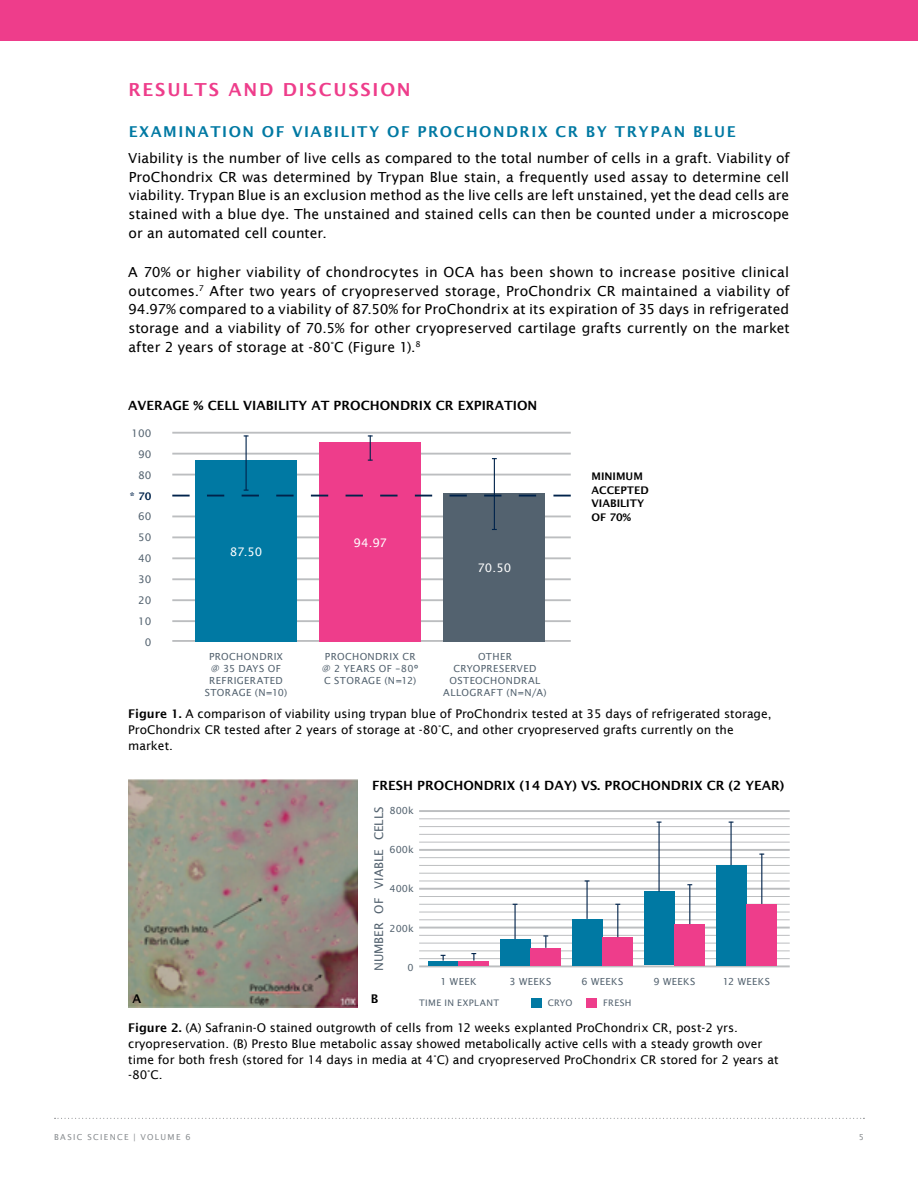
<style>
.page{position:relative;width:918px;height:1188px;background:#fff}
.page>*{position:absolute;margin:0;border:0;box-sizing:border-box;transform-origin:0 0}
.t1{font:600 18px "Lucida Sans";letter-spacing:.1em;color:#ee3d8b}
.t2{font:600 15px "Lucida Sans";letter-spacing:.1em;color:#0079a3}
.t3{font:13.8px/18.8px "Lucida Sans";color:#000;text-align:justify}
.t4{font:600 12.75px "Lucida Sans";color:#000}
.t5{font:12px/15.8px "Lucida Sans";color:#000}
.t6{font:12px "Lucida Sans";color:#53626f}
.t7{font:600 12px "Lucida Sans";color:#000}
.t8{font:11.85px "Lucida Sans";letter-spacing:-.005em;color:#fff}
.t9{font:600 10.5px/13.5px "Lucida Sans";color:#000}
.t10{font:10.5px/21px "Lucida Sans";color:#53626f;text-align:justify}
.t11{font:600 10.5px "Lucida Sans";color:#00234b}
.t12{font:9.75px/12px "Lucida Sans";letter-spacing:.04em;color:#53626f;text-align:center}
.t13{font:9px "Lucida Sans";letter-spacing:.04em;color:#53626f}
.t14{font:8.25px "Lucida Sans";letter-spacing:.16em;color:#898d90}
.s1{font-weight:600}
</style>
<div class="page">
<svg style="left:55px;top:1118px;width:809px;height:1px"></svg>
<div style="left:0;top:0;width:918px;height:41px;background:#ee3d8b"></div>
<hr style="left:172px;top:432px;width:399px;height:2px;background:#bcbec0">
<hr style="left:172px;top:453px;width:399px;height:2px;background:#bcbec0">
<hr style="left:172px;top:474px;width:399px;height:2px;background:#bcbec0">
<hr style="left:172px;top:516px;width:399px;height:1px;background:#bcbec0">
<hr style="left:172px;top:536px;width:399px;height:2px;background:#bcbec0">
<hr style="left:172px;top:557px;width:399px;height:2px;background:#bcbec0">
<hr style="left:172px;top:578px;width:399px;height:2px;background:#bcbec0">
<hr style="left:172px;top:599px;width:399px;height:2px;background:#bcbec0">
<hr style="left:172px;top:620px;width:399px;height:2px;background:#bcbec0">
<hr style="left:172px;top:640px;width:399px;height:2px;background:#bcbec0">
<div style="left:195px;top:461px;width:102px;height:181px;background:#0079a3"></div>
<div style="left:319px;top:443px;width:102px;height:199px;background:#ee3d8b"></div>
<div style="left:444px;top:493px;width:101px;height:149px;background:#53626f"></div>
<hr style="left:246px;top:436px;width:1px;height:54px;background:#00234b">
<svg style="left:172px;top:490px;width:399px;height:7px"></svg>
<svg style="left:368px;top:435px;width:5px;height:26px"></svg>
<hr style="left:494px;top:458px;width:1px;height:71px;background:#00234b">
<hr style="left:419px;top:810px;width:371px;height:2px;background:#bcbec0">
<hr style="left:419px;top:849px;width:371px;height:2px;background:#bcbec0">
<hr style="left:419px;top:888px;width:371px;height:2px;background:#bcbec0">
<hr style="left:419px;top:927px;width:371px;height:2px;background:#bcbec0">
<hr style="left:419px;top:965px;width:371px;height:2px;background:#bcbec0">
<hr style="left:419px;top:958px;width:371px;height:1px;background:#bcbec0">
<hr style="left:419px;top:919px;width:371px;height:1px;background:#bcbec0">
<hr style="left:419px;top:881px;width:371px;height:1px;background:#bcbec0">
<hr style="left:419px;top:842px;width:371px;height:1px;background:#bcbec0">
<hr style="left:419px;top:951px;width:371px;height:1px;background:#bcbec0">
<hr style="left:419px;top:912px;width:371px;height:1px;background:#bcbec0">
<hr style="left:419px;top:873px;width:371px;height:1px;background:#bcbec0">
<hr style="left:419px;top:834px;width:371px;height:1px;background:#bcbec0">
<hr style="left:419px;top:943px;width:371px;height:1px;background:#bcbec0">
<hr style="left:419px;top:904px;width:371px;height:1px;background:#bcbec0">
<hr style="left:419px;top:865px;width:371px;height:1px;background:#bcbec0">
<hr style="left:419px;top:826px;width:371px;height:1px;background:#bcbec0">
<hr style="left:419px;top:935px;width:371px;height:1px;background:#bcbec0">
<hr style="left:419px;top:896px;width:371px;height:1px;background:#bcbec0">
<hr style="left:419px;top:857px;width:371px;height:1px;background:#bcbec0">
<hr style="left:419px;top:819px;width:371px;height:1px;background:#bcbec0">
<hr style="left:428px;top:961px;width:30px;height:4px;background:#0079a3">
<hr style="left:458px;top:961px;width:31px;height:4px;background:#ee3d8b">
<div style="left:500px;top:939px;width:30px;height:26px;background:#0079a3"></div>
<div style="left:530px;top:948px;width:31px;height:17px;background:#ee3d8b"></div>
<div style="left:572px;top:919px;width:30px;height:46px;background:#0079a3"></div>
<div style="left:602px;top:937px;width:31px;height:28px;background:#ee3d8b"></div>
<div style="left:644px;top:891px;width:30px;height:74px;background:#0079a3"></div>
<div style="left:674px;top:924px;width:31px;height:41px;background:#ee3d8b"></div>
<div style="left:716px;top:865px;width:30px;height:100px;background:#0079a3"></div>
<div style="left:746px;top:904px;width:31px;height:61px;background:#ee3d8b"></div>
<div style="left:586px;top:999px;width:10px;height:9px;background:#ee3d8b"></div>
<div style="left:532px;top:999px;width:10px;height:9px;background:#0079a3"></div>
<svg style="left:471px;top:953px;width:5px;height:8px"></svg>
<hr style="left:514px;top:905px;width:2px;height:34px;background:#00234b">
<hr style="left:659px;top:822px;width:1px;height:69px;background:#00234b">
<hr style="left:731px;top:822px;width:1px;height:43px;background:#00234b">
<hr style="left:761px;top:854px;width:1px;height:50px;background:#00234b">
<hr style="left:689px;top:885px;width:1px;height:39px;background:#00234b">
<hr style="left:617px;top:905px;width:1px;height:32px;background:#00234b">
<svg style="left:543px;top:935px;width:5px;height:13px"></svg>
<svg style="left:441px;top:955px;width:4px;height:6px"></svg>
<hr style="left:587px;top:881px;width:1px;height:38px;background:#00234b">
<img style="left:128px;top:780px;width:229px;height:227px">
<h1 class="t1" style="left:128px;top:79px;width:284px">RESULTS AND DISCUSSION</h1>
<p class="t2" style="left:129px;top:124px;width:609px">EXAMINATION OF VIABILITY OF PROCHONDRIX CR BY TRYPAN BLUE</p>
<p class="t3" style="left:128px;top:149px;width:663px">Viability is the number of live cells as compared to the total number of cells in a graft. Viability of ProChondrix CR was determined by Trypan Blue stain, a frequently used assay to determine cell viability. Trypan Blue is an exclusion method as the live cells are left unstained, yet the dead cells are stained with a blue dye. The unstained and stained cells can then be counted under a microscope or an automated cell counter.</p>
<p class="t3" style="left:128px;top:263px;width:663px">A 70% or higher viability of chondrocytes in OCA has been shown to increase positive clinical outcomes.<sup>7</sup> After two years of cryopreserved storage, ProChondrix CR maintained a viability of 94.97% compared to a viability of 87.50% for ProChondrix at its expiration of 35 days in refrigerated storage and a viability of 70.5% for other cryopreserved cartilage grafts currently on the market after 2 years of storage at -80°C (Figure 1).<sup>8</sup></p>
<p class="t4" style="left:128px;top:398px;width:411px">AVERAGE % CELL VIABILITY AT PROCHONDRIX CR EXPIRATION</p>
<p class="t10" style="left:138px;top:422px;width:15px;text-indent:-7px">100<br>90<br>80</p>
<p class="t11" style="left:130px;top:490px;width:23px">* 70</p>
<p class="t10" style="left:138px;top:506px;width:15px;text-align:right">60<br>50<br>40<br>30<br>20<br>10<br>0</p>
<p class="t8" style="left:230px;top:545px;width:34px">87.50</p>
<p class="t8" style="left:353px;top:536px;width:35px">94.97</p>
<p class="t8" style="left:477px;top:561px;width:35px">70.50</p>
<p class="t12" style="left:205px;top:651px;width:84px">PROCHONDRIX @ 35 DAYS OF<br>REFRIGERATED<br>STORAGE (N=10)</p>
<p class="t12" style="left:322px;top:651px;width:97px;text-align:left">PROCHONDRIX CR @ 2 YEARS OF –80º<br>C STORAGE (N=12)</p>
<p class="t12" style="left:443px;top:651px;width:105px">OTHER<br>CRYOPRESERVED<br>OSTEOCHONDRAL<br>ALLOGRAFT (N=N/A)</p>
<p class="t9" style="left:592px;top:470px;width:59px">MINIMUM<br>ACCEPTED<br>VIABILITY<br>OF 70%</p>
<p class="t5" style="left:128px;top:706px;width:645px"><span class="s1">Figure 1.</span> A comparison of viability using trypan blue of ProChondrix tested at 35 days of refrigerated storage,<br>ProChondrix CR tested after 2 years of storage at -80°C, and other cryopreserved grafts currently on the market.</p>
<p class="t4" style="left:372px;top:778px;width:414px">FRESH PROCHONDRIX (14 DAY) VS. PROCHONDRIX CR (2 YEAR)</p>
<p class="t12" style="left:390px;top:804px;width:26px">800k</p>
<p class="t12" style="left:390px;top:844px;width:26px">600k</p>
<p class="t12" style="left:390px;top:883px;width:26px">400k</p>
<p class="t12" style="left:390px;top:922px;width:26px">200k</p>
<p class="t6" style="left:372px;top:971px;width:166px;rotate:-90deg">NUMBER OF VIABLE CELLS</p>
<p class="t12" style="left:408px;top:962px;width:8px">0</p>
<p class="t12" style="left:440px;top:975px;width:38px">1 WEEK</p>
<p class="t12" style="left:509px;top:975px;width:44px">3 WEEKS</p>
<p class="t12" style="left:581px;top:975px;width:44px">6 WEEKS</p>
<p class="t12" style="left:653px;top:975px;width:44px">9 WEEKS</p>
<p class="t12" style="left:723px;top:975px;width:49px">12 WEEKS</p>
<p class="t7" style="left:133px;top:992px;width:10px">A</p>
<p class="t7" style="left:371px;top:992px;width:9px">B</p>
<p class="t13" style="left:419px;top:998px;width:81px">TIME IN EXPLANT</p>
<p class="t13" style="left:548px;top:998px;width:26px">CRYO</p>
<p class="t13" style="left:603px;top:998px;width:30px">FRESH</p>
<p class="t5" style="left:128px;top:1020px;width:652px"><span class="s1">Figure 2.</span> (A) Safranin-O stained outgrowth of cells from 12 weeks explanted ProChondrix CR, post-2 yrs. cryopreservation. (B) Presto Blue metabolic assay showed metabolically active cells with a steady growth over time for both fresh (stored for 14 days in media at 4°C) and cryopreserved ProChondrix CR stored for 2 years at -80°C.</p>
<p class="t14" style="left:54px;top:1133px;width:138px">BASIC SCIENCE | VOLUME 6</p>
<p class="t14" style="left:859px;top:1133px;width:7px">5</p>
</div>
